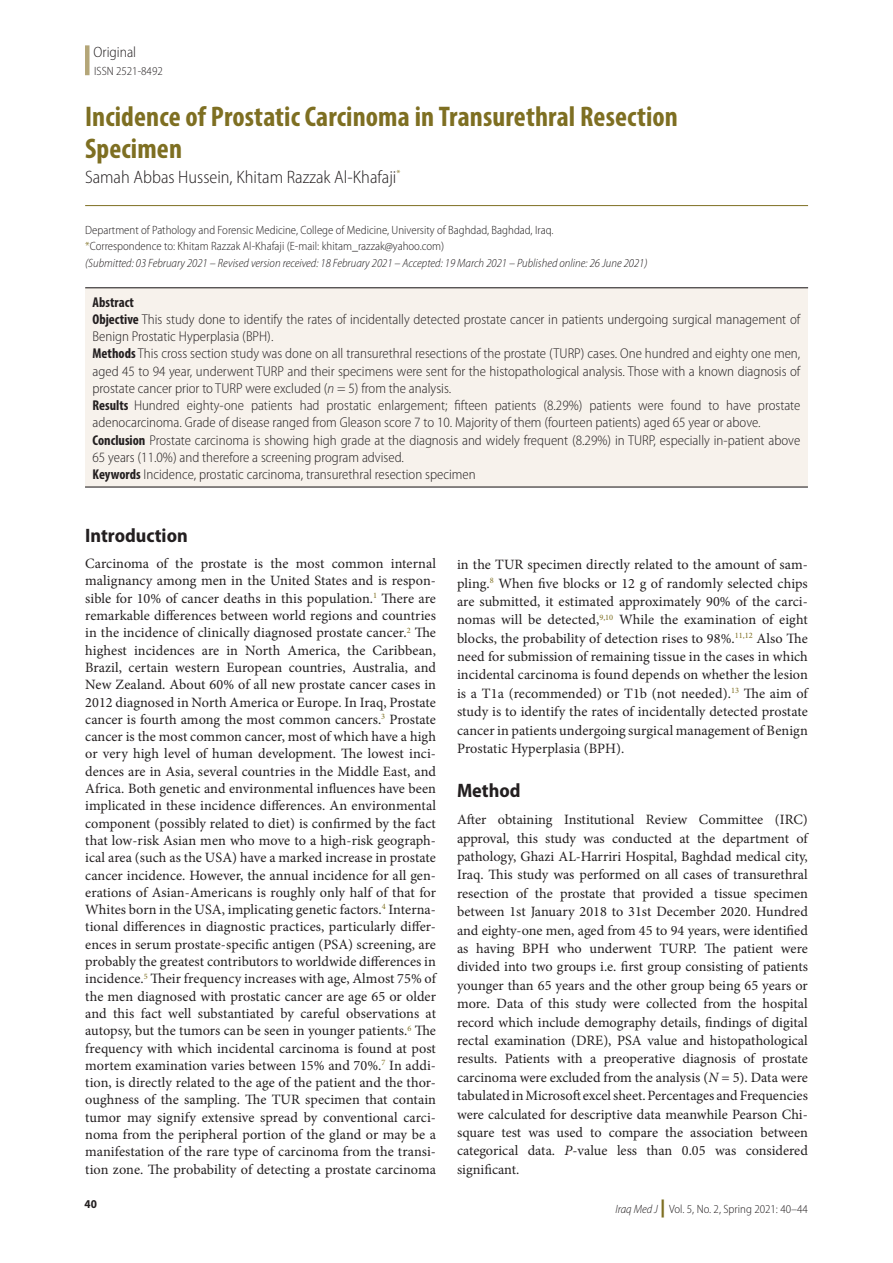
<style>
.page{position:relative;width:893px;height:1263px;background:#fff}
.page>*{position:absolute;margin:0;border:0;box-sizing:border-box;transform-origin:0 0}
.Article_Title{font:700 condensed 28.5px/31.5px "Myriad Pro";letter-spacing:.005em;color:#7e6f22}
.t1{font:700 semi-condensed 19.5px "Myriad Pro";color:#231f20}
.Author{font:300 semi-condensed 18px "Myriad Pro";color:#231f20}
.t2{font:300 semi-condensed 15px "Myriad Pro";color:#231f20}
.Txf{font:14.25px/17.2px "Minion Pro";color:#231f20;text-align:justify}
.Abstract_Tx{font:300 semi-condensed 14.25px/17.2px "Myriad Pro";color:#231f20}
.Abstract_Tx-2{font:700 condensed 14.25px "Myriad Pro";color:#231f20}
.Author_Aff{font:300 semi-condensed 12px "Myriad Pro";color:#231f20}
.Author_Aff-2{font:italic 300 semi-condensed 12px "Myriad Pro";color:#231f20}
.t3{font:700 semi-condensed 12px "Myriad Pro";color:#231f20}
.s1{color:#7e6f22}
.s2{font-weight:700;font-stretch:condensed}
.s3{font-style:italic}
.s4{font-weight:900;font-stretch:normal;font-size:18px;color:#7e6f22}
</style>
<div class="page">
<div style="left:85px;top:45px;width:5px;height:30px;background:#b4a678"></div>
<hr style="left:85px;top:205px;width:723px;height:1px;background:#7e6f22">
<div style="left:85px;top:289px;width:723px;height:198px;background:#f7f2ec"></div>
<hr style="left:85px;top:287px;width:723px;height:1px;background:#231f20">
<hr style="left:85px;top:486px;width:723px;height:2px;background:#231f20">
<p class="t2" style="left:94px;top:43px;width:44px">Original</p>
<p class="Author_Aff" style="left:94px;top:63px;width:70px">ISSN 2521-8492</p>
<p class="Article_Title" style="left:85px;top:100px;width:594px">Incidence of Prostatic Carcinoma in Transurethral Resection<br>Specimen</p>
<p class="Author" style="left:85px;top:166px;width:317px">Samah Abbas Hussein, Khitam Razzak Al-Khafaji<sup>*</sup></p>
<p class="Author_Aff" style="left:85px;top:223px;width:470px">Department of Pathology and Forensic Medicine, College of Medicine, University of Baghdad, Baghdad, Iraq.</p>
<p class="Author_Aff" style="left:85px;top:239px;width:361px"><span class="s1">*</span>Correspondence to: Khitam Razzak Al-Khafaji (E-mail: khitam_razzak@yahoo.com)</p>
<p class="Author_Aff-2" style="left:85px;top:255px;width:564px">(Submitted: 03 February 2021 – Revised version received: 18 February 2021 – Accepted: 19 March 2021 – Published online: 26 June 2021)</p>
<p class="Abstract_Tx-2" style="left:93px;top:293px;width:43px">Abstract</p>
<p class="Abstract_Tx" style="left:93px;top:310px;width:709px"><span class="s2">Objective</span> This study done to identify the rates of incidentally detected prostate cancer in patients undergoing surgical management of<br>Benign Prostatic Hyperplasia (BPH).</p>
<p class="Abstract_Tx" style="left:93px;top:345px;width:709px;text-align:justify"><span class="s2">Methods</span> This cross section study was done on all transurethral resections of the prostate (TURP) cases. One hundred and eighty one men, aged 45 to 94 year, underwent TURP and their specimens were sent for the histopathological analysis. Those with a known diagnosis of prostate cancer prior to TURP were excluded (<span class="s3">n</span> = 5) from the analysis.</p>
<p class="Abstract_Tx" style="left:93px;top:397px;width:709px"><span class="s2">Results</span> Hundred eighty-one patients had prostatic enlargement; fifteen patients (8.29%) patients were found to have prostate adenocarcinoma. Grade of disease ranged from Gleason score 7 to 10. Majority of them (fourteen patients) aged 65 year or above.</p>
<p class="Abstract_Tx" style="left:93px;top:431px;width:709px"><span class="s2">Conclusion</span> Prostate carcinoma is showing high grade at the diagnosis and widely frequent (8.29%) in TURP, especially in-patient above<br>65 years (11.0%) and therefore a screening program advised.</p>
<p class="Abstract_Tx" style="left:93px;top:466px;width:385px"><span class="s2">Keywords</span> Incidence, prostatic carcinoma, transurethral resection specimen</p>
<h1 class="t1" style="left:85px;top:524px;width:104px">Introduction</h1>
<p class="Txf" style="left:85px;top:555px;width:352px">Carcinoma of the prostate is the most common internal malignancy among men in the United States and is respon&shy;sible for 10% of cancer deaths in this population.<sup>1</sup> There are remarkable differences between world regions and countries in the incidence of clinically diagnosed prostate cancer.<sup>2</sup> The highest incidences are in North America, the Caribbean, Brazil, certain western European countries, Australia, and New Zealand. About 60% of all new prostate cancer cases in 2012 diagnosed in North America or Europe. In Iraq, Prostate cancer is fourth among the most common cancers.<sup>3</sup> Prostate cancer is the most common cancer, most of which have a high or very high level of human development. The lowest inci&shy;dences are in Asia, several countries in the Middle East, and Africa. Both genetic and environmental influences have been implicated in these incidence differences. An environmental component (possibly related to diet) is confirmed by the fact that low-risk Asian men who move to a high-risk geograph&shy;ical area (such as the USA) have a marked increase in prostate cancer incidence. However, the annual incidence for all gen&shy;erations of Asian-Americans is roughly only half of that for Whites born in the USA, implicating genetic factors.<sup>4</sup> Interna&shy;tional differences in diagnostic practices, particularly differ&shy;ences in serum prostate-specific antigen (PSA) screening, are probably the greatest contributors to worldwide differences in incidence.<sup>5</sup> Their frequency increases with age, Almost 75% of the men diagnosed with prostatic cancer are age 65 or older and this fact well substantiated by careful observations at autopsy, but the tumors can be seen in younger patients.<sup>6</sup> The frequency with which incidental carcinoma is found at post mortem examination varies between 15% and 70%.<sup>7</sup> In addi&shy;tion, is directly related to the age of the patient and the thor&shy;oughness of the sampling. The TUR specimen that contain tumor may signify extensive spread by conventional carci&shy;noma from the peripheral portion of the gland or may be a manifestation of the rare type of carcinoma from the transi&shy;tion zone. The probability of detecting a prostate carcinoma</p>
<p class="Txf" style="left:457px;top:555px;width:352px;line-height:18.5px">in the TUR specimen directly related to the amount of sam&shy;pling.<sup>8</sup> When five blocks or 12 g of randomly selected chips are submitted, it estimated approximately 90% of the carci&shy;nomas will be detected,<sup>9,10</sup> While the examination of eight blocks, the probability of detection rises to 98%.<sup>11,12</sup> Also The need for submission of remaining tissue in the cases in which incidental carcinoma is found depends on whether the lesion is a T1a (recommended) or T1b (not needed).<sup>13</sup> The aim of study is to identify the rates of incidentally detected prostate cancer in patients undergoing surgical management of Benign Prostatic Hyperplasia (BPH).</p>
<h1 class="t1" style="left:457px;top:779px;width:65px">Method</h1>
<p class="Txf" style="left:457px;top:810px;width:352px;line-height:18.5px">After obtaining Institutional Review Committee (IRC) approval, this study was conducted at the department of pathology, Ghazi AL-Harriri Hospital, Baghdad medical city, Iraq. This study was performed on all cases of transurethral resection of the prostate that provided a tissue specimen between 1st January 2018 to 31st December 2020. Hundred and eighty-one men, aged from 45 to 94 years, were identified as having BPH who underwent TURP. The patient were divided into two groups i.e. first group consisting of patients younger than 65 years and the other group being 65 years or more. Data of this study were collected from the hospital record which include demography details, findings of digital rectal examination (DRE), PSA value and histopathological results. Patients with a preoperative diagnosis of prostate carcinoma were excluded from the analysis (<span class="s3">N</span> = 5). Data were tabulated in Microsoft excel sheet. Percentages and Frequencies were calculated for descriptive data meanwhile Pearson Chi&shy;square test was used to compare the association between categorical data. <span class="s3">P</span>-value less than 0.05 was considered significant.</p>
<p class="t3" style="left:85px;top:1197px;width:14px">40</p>
<p class="Author_Aff" style="left:615px;top:1201px;width:194px"><span class="s3">Iraq Med J</span> <span class="s4">|</span> Vol. 5, No. 2, Spring 2021: 40–44</p>
</div>
